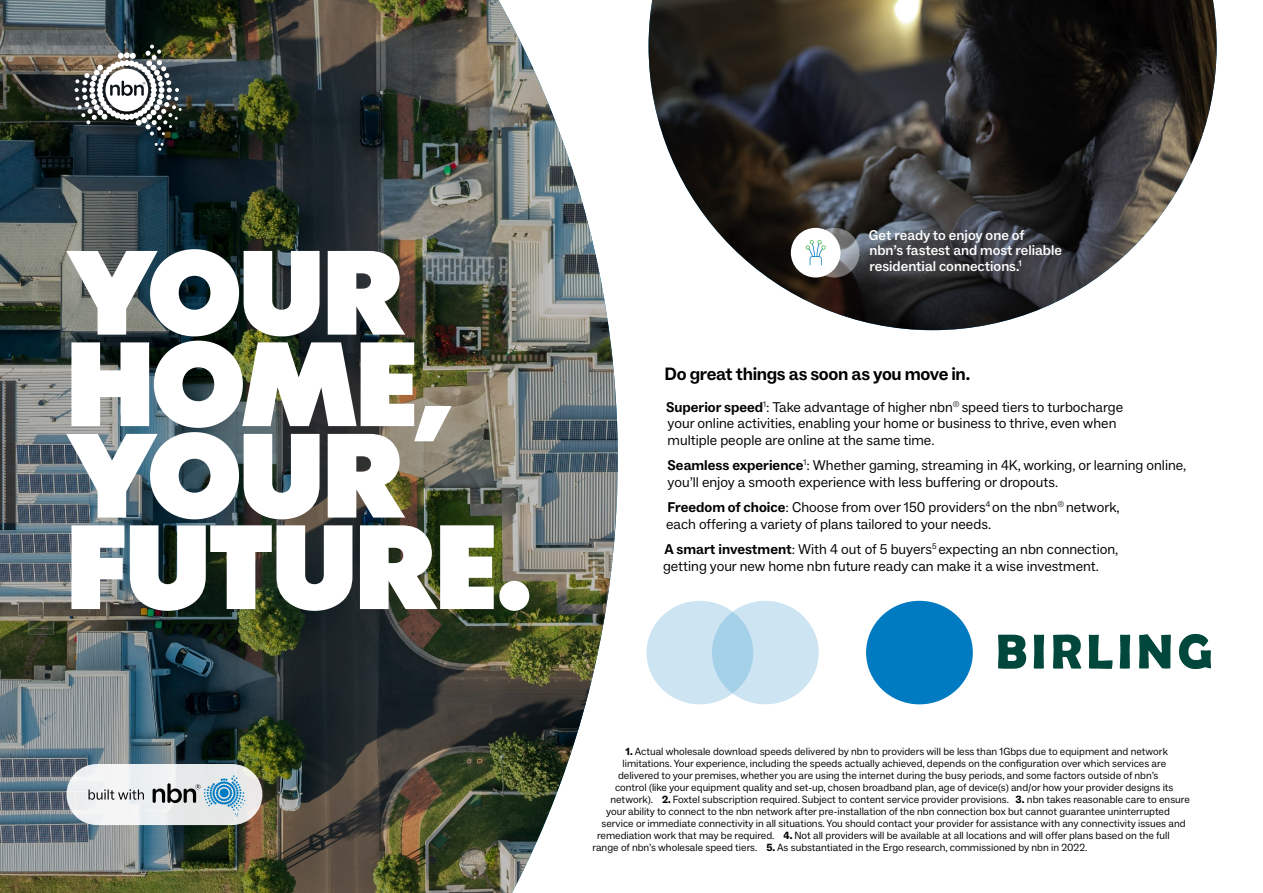
<style>
.page{position:relative;width:1263px;height:893px;background:#fff}
.page>*{position:absolute;margin:0;border:0;box-sizing:border-box;transform-origin:0 0}
.t1{font:111px/91.5px "Supreme LLNBN Jumbo";letter-spacing:-.02em;color:#fff}
.t2{font:700 18px "ABC Social";letter-spacing:-.02em;color:#000}
.t3{font:14.25px/16.5px "ABC Social";color:#000}
.t4{font:500 14.25px/15.6px "ABC Social";color:#fff}
.t5{font:10.5px "ABC Social";color:#000}
.s1{font-weight:700}
.s2{font-weight:900}
</style>
<div class="page">
<img style="left:0;top:0;width:618px;height:893px">
<div style="left:66px;top:764px;width:196px;height:61px;background:#edf0f2;border-radius:31px"></div>
<svg style="left:89px;top:789px;width:55px;height:11px"></svg>
<svg style="left:153px;top:775px;width:92px;height:41px"></svg>
<img style="left:648px;top:0;width:568px;height:330px">
<svg style="left:810px;top:228px;width:49px;height:50px"></svg>
<div style="left:791px;top:228px;width:49px;height:50px;background:#fff;border-radius:50%"></div>
<svg style="left:806px;top:240px;width:20px;height:25px"></svg>
<div style="left:866px;top:601px;width:107px;height:103px;background:#007bc1;border-radius:50%"></div>
<div style="left:712px;top:601px;width:107px;height:103px;background:#cde5f2;border-radius:50%"></div>
<svg style="left:646px;top:601px;width:107px;height:103px;background:#c2dfef"></svg>
<img style="left:75px;top:45px;width:107px;height:106px">
<img style="left:999px;top:635px;width:212px;height:34px">
<h1 class="t1" style="left:67px;top:251px;width:466px">YOUR<br>HOME,<br>YOUR<br>FUTURE.</h1>
<h3 class="t4" style="left:869px;top:227px;width:195px">Get ready to enjoy one of<br>nbn’s fastest and most reliable residential connections.<sup>1</sup></h3>
<h2 class="t2" style="left:664px;top:363px;width:307px">Do great things as soon as you move in.</h2>
<h3 class="t3" style="left:666px;top:399px;width:459px"><span class="s1">Superior speed</span><sup>1</sup>: Take advantage of higher nbn<sup>®</sup> speed tiers to turbocharge your online activities, enabling your home or business to thrive, even when multiple people are online at the same time.</h3>
<h3 class="t3" style="left:668px;top:457px;width:520px"><span class="s1">Seamless experience</span><sup>1</sup>: Whether gaming, streaming in 4K, working, or learning online, you’ll enjoy a smooth experience with less buffering or dropouts.</h3>
<h3 class="t3" style="left:666px;top:499px;width:455px"><span class="s1">Freedom of choice</span>: Choose from over 150 providers<sup>4</sup> on the nbn<sup>®</sup> network, each offering a variety of plans tailored to your needs.</h3>
<h3 class="t3" style="left:663px;top:541px;width:457px"><span class="s1">A smart investment</span>: With 4 out of 5 buyers<sup>5</sup> expecting an nbn connection, getting your new home nbn future ready can make it a wise investment.</h3>
<p class="t5" style="left:626px;top:745px;width:544px"><span class="s2">1.</span> Actual wholesale download speeds delivered by nbn to providers will be less than 1Gbps due to equipment and network</p>
<p class="t5" style="left:622px;top:757px;width:545px">limitations. Your experience, including the speeds actually achieved, depends on the configuration over which services are</p>
<p class="t5" style="left:618px;top:769px;width:542px">delivered to your premises, whether you are using the internet during the busy periods, and some factors outside of nbn’s</p>
<p class="t5" style="left:615px;top:781px;width:560px">control (like your equipment quality and set-up, chosen broadband plan, age of device(s) and/or how your provider designs its</p>
<p class="t5" style="left:610px;top:793px;width:581px">network). <span class="s2">2.</span> Foxtel subscription required. Subject to content service provider provisions. <span class="s2">3.</span> nbn takes reasonable care to ensure</p>
<p class="t5" style="left:606px;top:805px;width:565px">your ability to connect to the nbn network after pre-installation of the nbn connection box but cannot guarantee uninterrupted</p>
<p class="t5" style="left:601px;top:817px;width:586px">service or immediate connectivity in all situations. You should contact your provider for assistance with any connectivity issues and</p>
<p class="t5" style="left:597px;top:829px;width:574px">remediation work that may be required. <span class="s2">4.</span> Not all providers will be available at all locations and will offer plans based on the full</p>
<p class="t5" style="left:592px;top:841px;width:496px">range of nbn’s wholesale speed tiers. <span class="s2">5.</span> As substantiated in the Ergo research, commissioned by nbn in 2022.</p>
</div>
